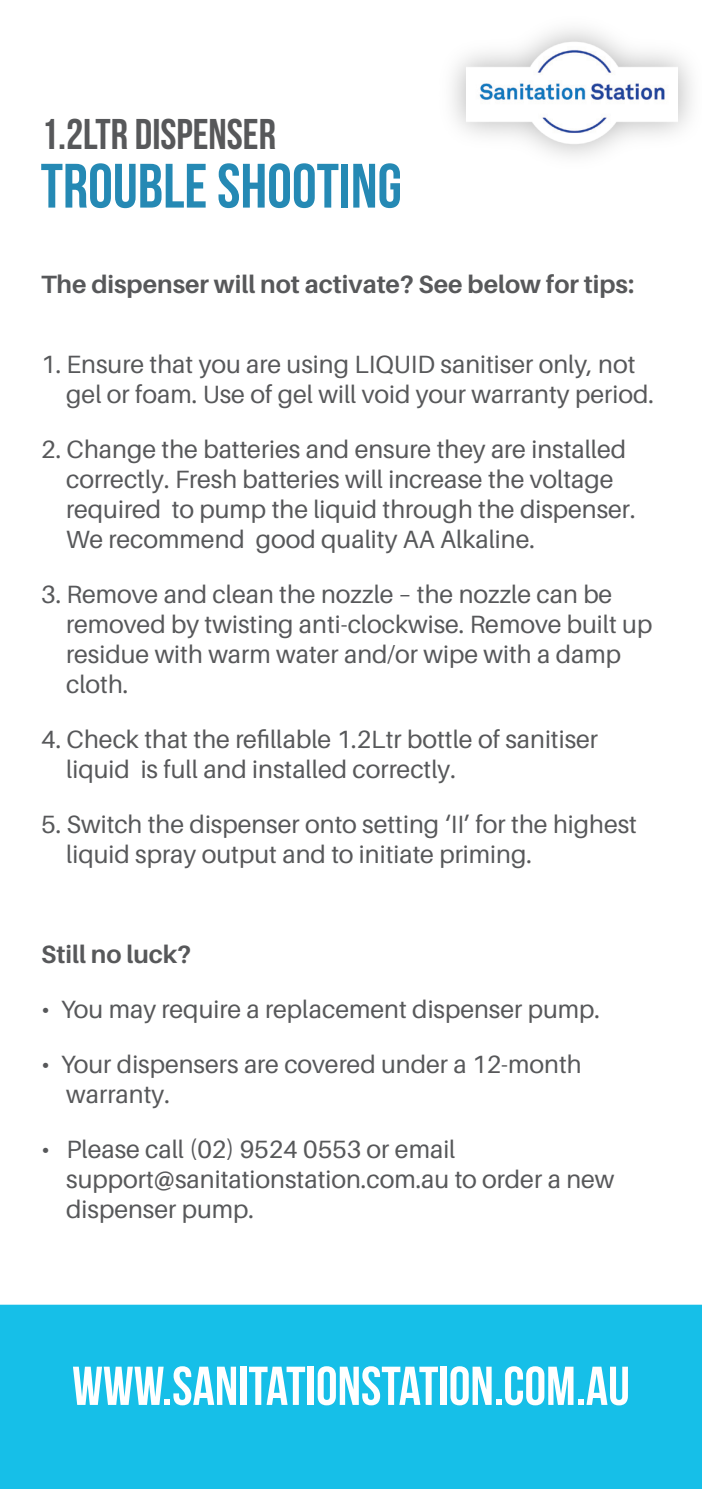
<style>
.page{position:relative;width:702px;height:1489px;background:#fff}
.page>*{position:absolute;margin:0;border:0;box-sizing:border-box;transform-origin:0 0}
.t1{font:62.5px "Bebas Neue";color:#2589b4}
.t2{font:54.75px "Bebas Neue";color:#fff}
.t3{font:43px "Bebas Neue";color:#57585a}
.t4{font:25px/30px "Aileron";color:#57585a}
.t5{font:700 25px "Aileron";color:#57585a}
</style>
<div class="page">
<div style="left:0;top:1304px;width:702px;height:184px;background:#16bfe8"></div>
<img style="left:466px;top:27px;width:211px;height:136px">
<h3 class="t3" style="left:41px;top:110px;width:236px">1.2LTR DISPENSER</h3>
<h1 class="t1" style="left:41px;top:152px;width:362px">TROUBLE SHOOTING</h1>
<p class="t5" style="left:41px;top:270px;width:594px">The dispenser will not activate? See below for tips:</p>
<p class="t4" style="left:66px;top:349px;width:589px;text-indent:-25px">1. Ensure that you are using LIQUID sanitiser only, not gel or foam. Use of gel will void your warranty period.</p>
<p class="t4" style="left:66px;top:434px;width:571px;text-indent:-25px">2. Change the batteries and ensure they are installed correctly. Fresh batteries will increase the voltage required to pump the liquid through the dispenser.<br>We recommend good quality AA Alkaline.</p>
<p class="t4" style="left:66px;top:579px;width:587px;text-indent:-25px">3. Remove and clean the nozzle – the nozzle can be removed by twisting anti-clockwise. Remove built up residue with warm water and/or wipe with a damp cloth.</p>
<p class="t4" style="left:66px;top:724px;width:533px;text-indent:-25px">4. Check that the refillable 1.2Ltr bottle of sanitiser liquid is full and installed correctly.</p>
<p class="t4" style="left:66px;top:809px;width:572px;text-indent:-25px">5. Switch the dispenser onto setting ‘II’ for the highest liquid spray output and to initiate priming.</p>
<p class="t5" style="left:41px;top:940px;width:151px">Still no luck?</p>
<p class="t4" style="left:41px;top:994px;width:560px">• You may require a replacement dispenser pump.</p>
<p class="t4" style="left:66px;top:1049px;width:517px;text-indent:-25px">• Your dispensers are covered under a 12-month warranty.</p>
<p class="t4" style="left:66px;top:1134px;width:550px;text-indent:-25px">• Please call (02) 9524 0553 or email support@sanitationstation.com.au to order a new dispenser pump.</p>
<h2 class="t2" style="left:72px;top:1355px;width:559px">WWW.SANITATIONSTATION.COM.AU</h2>
</div>
